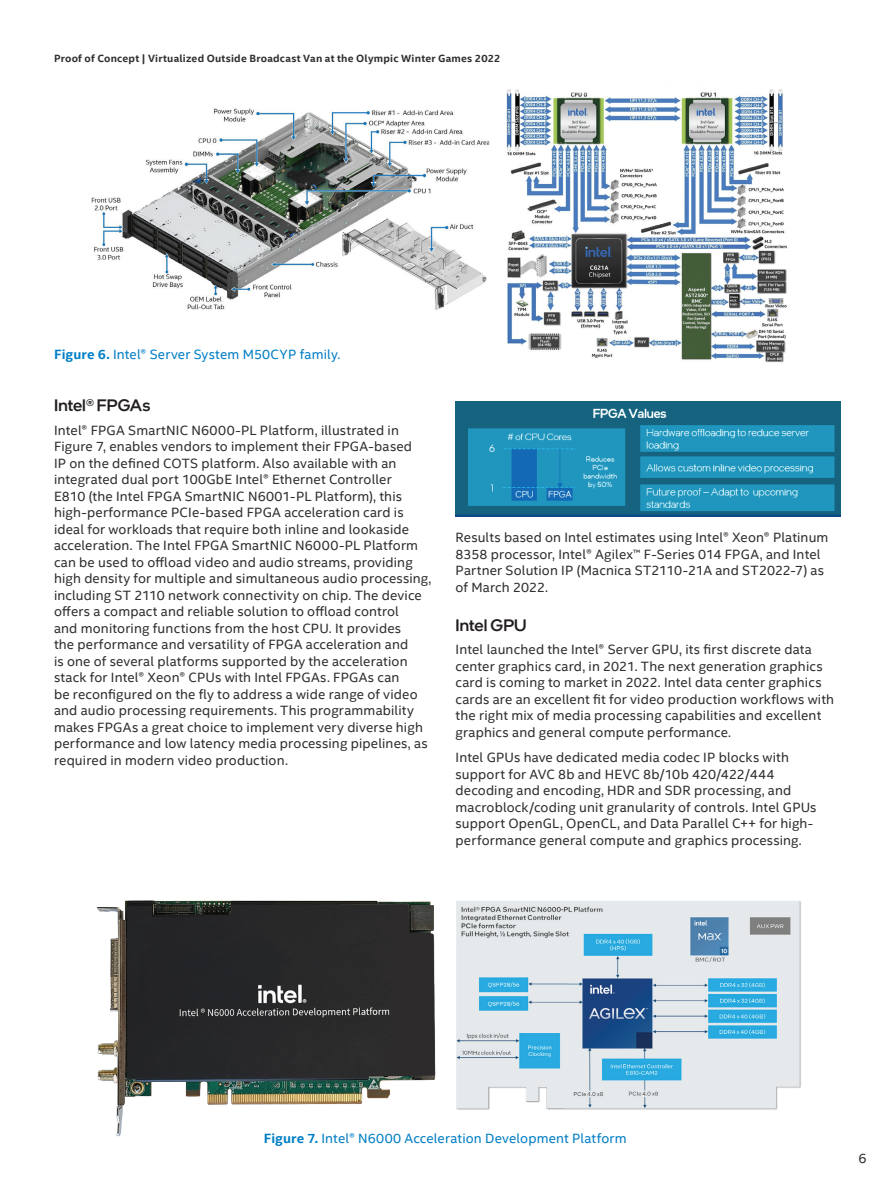
<style>
.page{position:relative;width:891px;height:1188px;background:#fff}
.page>*{position:absolute;margin:0;border:0;box-sizing:border-box;transform-origin:0 0}
.t1{font:500 16.5px "Intel One Display";letter-spacing:.005em;color:#231f20}
.t2{font:13.5px/16.5px "Intel Clear";letter-spacing:.01em;color:#2d2f2e}
.t3{font:13.5px "Intel Clear";letter-spacing:.015em;color:#007ec5}
.t4{font:700 10.5px "Intel Clear";letter-spacing:.02em;color:#2d2f2e}
.s1{font-weight:700}
</style>
<div class="page">
<img style="left:96px;top:900px;width:334px;height:237px">
<img style="left:91px;top:108px;width:398px;height:202px">
<img style="left:506px;top:89px;width:281px;height:274px">
<svg style="left:647px;top:144px;width:33px;height:81px"></svg>
<img style="left:456px;top:401px;width:385px;height:116px">
<img style="left:430px;top:901px;width:371px;height:209px">
<p class="t4" style="left:54px;top:51px;width:448px">Proof of Concept | Virtualized Outside Broadcast Van at the Olympic Winter Games 2022</p>
<p class="t3" style="left:54px;top:345px;width:288px"><span class="s1">Figure 6.</span> Intel® Server System M50CYP family.</p>
<p class="t1" style="left:54px;top:395px;width:98px">Intel® FPGAs</p>
<p class="t2" style="left:54px;top:421px;width:379px">Intel® FPGA SmartNIC N6000-PL Platform, illustrated in Figure 7, enables vendors to implement their FPGA-based<br>IP on the defined COTS platform. Also available with an integrated dual port 100GbE Intel® Ethernet Controller<br>E810 (the Intel FPGA SmartNIC N6001-PL Platform), this high-performance PCIe-based FPGA acceleration card is ideal for workloads that require both inline and lookaside acceleration. The Intel FPGA SmartNIC N6000-PL Platform can be used to offload video and audio streams, providing high density for multiple and simultaneous audio processing, including ST 2110 network connectivity on chip. The device offers a compact and reliable solution to offload control<br>and monitoring functions from the host CPU. It provides<br>the performance and versatility of FPGA acceleration and<br>is one of several platforms supported by the acceleration stack for Intel® Xeon® CPUs with Intel FPGAs. FPGAs can<br>be reconfigured on the fly to address a wide range of video and audio processing requirements. This programmability makes FPGAs a great choice to implement very diverse high performance and low latency media processing pipelines, as required in modern video production.</p>
<p class="t2" style="left:456px;top:529px;width:374px">Results based on Intel estimates using Intel® Xeon® Platinum 8358 processor, Intel® Agilex™ F-Series 014 FPGA, and Intel Partner Solution IP (Macnica ST2110-21A and ST2022-7) as of March 2022.</p>
<p class="t1" style="left:456px;top:615px;width:73px">Intel GPU</p>
<p class="t2" style="left:456px;top:641px;width:380px">Intel launched the Intel® Server GPU, its first discrete data center graphics card, in 2021. The next generation graphics card is coming to market in 2022. Intel data center graphics cards are an excellent fit for video production workflows with the right mix of media processing capabilities and excellent graphics and general compute performance.</p>
<p class="t2" style="left:456px;top:749px;width:363px">Intel GPUs have dedicated media codec IP blocks with support for AVC 8b and HEVC 8b/10b 420/422/444 decoding and encoding, HDR and SDR processing, and macroblock/coding unit granularity of controls. Intel GPUs support OpenGL, OpenCL, and Data Parallel C++ for high&shy;performance general compute and graphics processing.</p>
<p class="t3" style="left:264px;top:1129px;width:365px"><span class="s1">Figure 7.</span> Intel® N6000 Acceleration Development Platform</p>
<p class="t2" style="left:858px;top:1150px;width:10px">6</p>
</div>
